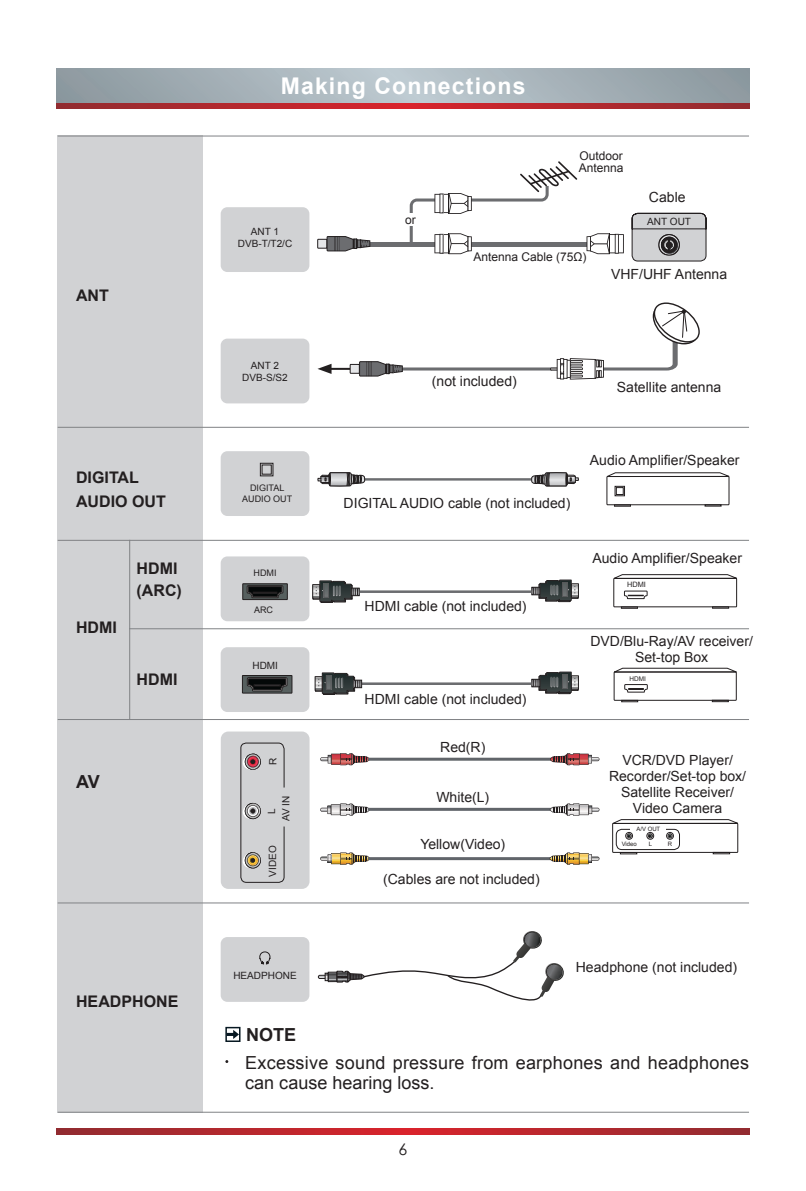
<style>
.page{position:relative;width:806px;height:1191px;background:#fff}
.page>*{position:absolute;margin:0;border:0;box-sizing:border-box;transform-origin:0 0}
.眉头标题{font:700 23px "Arial";letter-spacing:.05em;color:#fff}
.正文9号{font:18px/20px "Arial";letter-spacing:.015em;color:#231f20}
.注意说明{font:700 18px "Arial";color:#231f20}
.正文9号-2{font:700 18px "Arial";color:#231f20}
.正文9号-3{font:700 16px/24px "Arial";color:#231f20}
.t1{font:16px "Century Gothic";color:#231f20}
.t2{font:14px "Arial";color:#231f20}
.t3{font:12px "Arial";color:#231f20}
.二级标题{font:10px "Arial";color:#231f20}
.二级标题-2{font:9px "Arial";color:#231f20}
.二级标题-3{font:7.4px "Arial";color:#231f20}
.二级标题-4{font:6.4px "Arial";color:#231f20}
.t4{font:6px "Arial";color:#231f20}
</style>
<div class="page">
<svg style="left:57px;top:1128px;width:691px;height:6px;background:#b4272e"></svg>
<svg style="left:57px;top:68px;width:691px;height:35px;background:#a4b0b7"></svg>
<svg style="left:57px;top:103px;width:691px;height:6px;background:#b4272e"></svg>
<div style="left:57px;top:135px;width:145px;height:977px;background:#d1d2d4"></div>
<hr style="left:332px;top:242px;width:255px;height:4px;background:#6c6d70">
<svg style="left:586px;top:233px;width:37px;height:21px"></svg>
<svg style="left:409px;top:161px;width:168px;height:93px"></svg>
<div style="left:387px;top:213px;width:46px;height:13px;background:#fff"></div>
<svg style="left:317px;top:236px;width:53px;height:15px"></svg>
<svg style="left:631px;top:212px;width:75px;height:50px;background:#b6b6b8"></svg>
<svg style="left:349px;top:302px;width:351px;height:77px"></svg>
<hr style="left:328px;top:368px;width:22px;height:2px;background:#231f20">
<svg style="left:317px;top:364px;width:14px;height:10px"></svg>
<div style="left:220px;top:207px;width:89px;height:65px;background:#d1d2d4;border-radius:7px"></div>
<div style="left:220px;top:338px;width:89px;height:65px;background:#d1d2d4;border-radius:7px"></div>
<div style="left:606px;top:476px;width:122px;height:29px;border:1px solid #231f20"></div>
<svg style="left:606px;top:472px;width:124px;height:5px"></svg>
<svg style="left:613px;top:504px;width:17px;height:2px"></svg>
<svg style="left:704px;top:504px;width:17px;height:2px"></svg>
<div style="left:614px;top:486px;width:10px;height:10px;border:1px solid #231f20"></div>
<div style="left:615px;top:487px;width:8px;height:8px;border:1px solid #231f20"></div>
<hr style="left:360px;top:478px;width:171px;height:2px;background:#6c6d70">
<svg style="left:317px;top:472px;width:47px;height:14px"></svg>
<svg style="left:531px;top:472px;width:47px;height:14px"></svg>
<div style="left:220px;top:451px;width:89px;height:65px;background:#d1d2d4;border-radius:7px"></div>
<div style="left:260px;top:463px;width:13px;height:13px;border:1px solid #231f20"></div>
<div style="left:261px;top:464px;width:10px;height:11px;border:1px solid #231f20"></div>
<hr style="left:58px;top:427px;width:690px;height:1px;background:#808285">
<hr style="left:58px;top:540px;width:690px;height:1px;background:#808285">
<hr style="left:129px;top:628px;width:619px;height:1px;background:#808285">
<hr style="left:58px;top:719px;width:690px;height:1px;background:#808285">
<hr style="left:58px;top:135px;width:690px;height:1px;background:#808285">
<hr style="left:58px;top:902px;width:690px;height:1px;background:#808285">
<hr style="left:58px;top:1111px;width:690px;height:1px;background:#808285">
<div style="left:220px;top:556px;width:89px;height:65px;background:#d1d2d4;border-radius:7px"></div>
<div style="left:220px;top:647px;width:89px;height:65px;background:#d1d2d4;border-radius:7px"></div>
<hr style="left:355px;top:590px;width:176px;height:3px;background:#6c6d70">
<svg style="left:312px;top:580px;width:47px;height:23px"></svg>
<svg style="left:531px;top:580px;width:47px;height:22px"></svg>
<div style="left:613px;top:578px;width:123px;height:29px;border:1px solid #231f20"></div>
<svg style="left:613px;top:574px;width:124px;height:5px"></svg>
<svg style="left:620px;top:606px;width:17px;height:2px"></svg>
<svg style="left:711px;top:606px;width:17px;height:2px"></svg>
<svg style="left:624px;top:590px;width:23px;height:9px"></svg>
<div style="left:242px;top:583px;width:45px;height:17px;border:1px solid #231f20"></div>
<svg style="left:242px;top:584px;width:45px;height:15px"></svg>
<hr style="left:357px;top:682px;width:174px;height:3px;background:#6c6d70">
<svg style="left:314px;top:672px;width:47px;height:23px"></svg>
<svg style="left:531px;top:672px;width:47px;height:22px"></svg>
<div style="left:613px;top:671px;width:123px;height:29px;border:1px solid #231f20"></div>
<svg style="left:613px;top:667px;width:124px;height:5px"></svg>
<svg style="left:621px;top:700px;width:16px;height:2px"></svg>
<svg style="left:711px;top:700px;width:17px;height:2px"></svg>
<svg style="left:624px;top:684px;width:23px;height:8px"></svg>
<svg style="left:242px;top:675px;width:50px;height:18px"></svg>
<div style="left:253px;top:684px;width:27px;height:2px;border:1px solid #231f20"></div>
<hr style="left:129px;top:540px;width:1px;height:179px;background:#808285">
<div style="left:221px;top:731px;width:88px;height:158px;background:#d1d2d4;border-radius:8px"></div>
<svg style="left:320px;top:753px;width:49px;height:12px"></svg>
<svg style="left:320px;top:803px;width:49px;height:12px"></svg>
<svg style="left:320px;top:852px;width:50px;height:12px"></svg>
<div style="left:612px;top:823px;width:125px;height:29px;border:1px solid #231f20"></div>
<svg style="left:612px;top:819px;width:127px;height:5px"></svg>
<svg style="left:619px;top:852px;width:17px;height:2px"></svg>
<svg style="left:712px;top:852px;width:17px;height:2px"></svg>
<div style="left:615px;top:829px;width:64px;height:21px;border:1px solid #231f20;border-radius:6px"></div>
<div style="left:630px;top:824px;width:35px;height:9px;background:#fff"></div>
<div style="left:665px;top:832px;width:8px;height:7px;border:1px solid #231f20;border-radius:50%"></div>
<svg style="left:667px;top:833px;width:5px;height:5px"></svg>
<div style="left:646px;top:832px;width:7px;height:7px;border:1px solid #231f20;border-radius:50%"></div>
<svg style="left:647px;top:833px;width:5px;height:5px"></svg>
<div style="left:625px;top:832px;width:7px;height:7px;border:1px solid #231f20;border-radius:50%"></div>
<svg style="left:626px;top:833px;width:5px;height:5px"></svg>
<hr style="left:367px;top:808px;width:187px;height:3px;background:#61656a">
<hr style="left:367px;top:757px;width:187px;height:3px;background:#61656a">
<hr style="left:367px;top:857px;width:187px;height:3px;background:#61656a">
<svg style="left:549px;top:753px;width:50px;height:12px"></svg>
<svg style="left:549px;top:803px;width:50px;height:12px"></svg>
<svg style="left:549px;top:852px;width:50px;height:12px"></svg>
<svg style="left:317px;top:931px;width:247px;height:70px"></svg>
<div style="left:220px;top:937px;width:89px;height:64px;background:#d1d2d4;border-radius:7px"></div>
<svg style="left:223px;top:742px;width:82px;height:222px"></svg>
<div style="left:225px;top:1026px;width:15px;height:16px;border:2px solid #071822"></div>
<svg style="left:226px;top:1029px;width:13px;height:10px"></svg>
<p class="正文9号-3" style="left:76px;top:284px;width:34px">ANT</p>
<p class="正文9号-3" style="left:76px;top:466px;width:91px">DIGITAL<br>AUDIO OUT</p>
<p class="正文9号-3" style="left:76px;top:616px;width:42px">HDMI</p>
<p class="正文9号-3" style="left:136px;top:557px;width:42px">HDMI</p>
<p class="正文9号-3" style="left:136px;top:579px;width:47px">(ARC)</p>
<p class="正文9号-3" style="left:136px;top:667px;width:42px">HDMI</p>
<p class="正文9号-2" style="left:76px;top:770px;width:25px">AV</p>
<p class="正文9号-3" style="left:76px;top:989px;width:104px">HEADPHONE</p>
<p class="眉头标题" style="left:280px;top:70px;width:246px">Making Connections</p>
<p class="t3" style="left:579px;top:148px;width:45px">Outdoor</p>
<p class="t3" style="left:578px;top:160px;width:46px">Antenna</p>
<p class="t2" style="left:648px;top:188px;width:38px">Cable</p>
<p class="二级标题" style="left:251px;top:225px;width:30px">ANT 1</p>
<p class="二级标题" style="left:238px;top:237px;width:56px">DVB-T/T2/C</p>
<p class="二级标题" style="left:251px;top:358px;width:30px">ANT 2</p>
<p class="二级标题" style="left:242px;top:370px;width:47px">DVB-S/S2</p>
<p class="二级标题-2" style="left:250px;top:482px;width:36px">DIGITAL</p>
<p class="二级标题-2" style="left:242px;top:493px;width:52px">AUDIO OUT</p>
<p class="二级标题-2" style="left:253px;top:566px;width:24px">HDMI</p>
<p class="二级标题-2" style="left:254px;top:603px;width:20px">ARC</p>
<p class="二级标题" style="left:252px;top:659px;width:27px">HDMI</p>
<p class="二级标题" style="left:266px;top:765px;width:9px;rotate:-90deg">R</p>
<p class="二级标题" style="left:279px;top:821px;width:27px;rotate:-90deg">AV IN</p>
<p class="二级标题" style="left:265px;top:814px;width:7px;rotate:-90deg">L</p>
<p class="二级标题" style="left:266px;top:876px;width:33px;rotate:-90deg">VIDEO</p>
<p class="二级标题" style="left:233px;top:968px;width:65px">HEADPHONE</p>
<p class="t3" style="left:405px;top:212px;width:12px">or</p>
<p class="二级标题" style="left:647px;top:215px;width:45px">ANT OUT</p>
<p class="t3" style="left:473px;top:249px;width:115px">Antenna Cable (75Ω)</p>
<p class="t2" style="left:610px;top:265px;width:117px">VHF/UHF Antenna</p>
<p class="t2" style="left:431px;top:372px;width:86px">(not included)</p>
<p class="t2" style="left:616px;top:377px;width:106px">Satellite antenna</p>
<p class="t2" style="left:343px;top:494px;width:228px">DIGITAL AUDIO cable (not included)</p>
<p class="t2" style="left:364px;top:597px;width:163px">HDMI cable (not included)</p>
<p class="t2" style="left:364px;top:690px;width:163px">HDMI cable (not included)</p>
<p class="t2" style="left:440px;top:737px;width:47px">Red(R)</p>
<p class="t2" style="left:436px;top:787px;width:54px">White(L)</p>
<p class="t2" style="left:420px;top:834px;width:86px">Yellow(Video)</p>
<p class="t2" style="left:383px;top:869px;width:158px">(Cables are not included)</p>
<p class="t2" style="left:589px;top:451px;width:151px">Audio Amplifier/Speaker</p>
<p class="t2" style="left:592px;top:549px;width:151px">Audio Amplifier/Speaker</p>
<p class="二级标题-3" style="left:626px;top:579px;width:20px">HDMI</p>
<p class="t2" style="left:590px;top:631px;width:164px">DVD/Blu-Ray/AV receiver/</p>
<p class="t2" style="left:634px;top:647px;width:75px">Set-top Box</p>
<p class="二级标题-4" style="left:629px;top:674px;width:18px">HDMI</p>
<p class="t2" style="left:622px;top:750px;width:112px">VCR/DVD Player/</p>
<p class="t2" style="left:608px;top:766px;width:138px">Recorder/Set-top box/</p>
<p class="t2" style="left:620px;top:782px;width:114px">Satellite Receiver/</p>
<p class="t2" style="left:632px;top:798px;width:91px">Video Camera</p>
<p class="t4" style="left:621px;top:839px;width:17px">Video</p>
<p class="t4" style="left:648px;top:840px;width:5px">L</p>
<p class="t4" style="left:636px;top:825px;width:25px">A/V OUT</p>
<p class="t4" style="left:667px;top:840px;width:6px">R</p>
<p class="t2" style="left:575px;top:958px;width:163px">Headphone (not included)</p>
<p class="注意说明" style="left:246px;top:1022px;width:52px">NOTE</p>
<p class="正文9号" style="left:245px;top:1052px;width:505px">Excessive sound pressure from earphones and headphones can cause hearing loss.</p>
<p class="t1" style="left:398px;top:1137px;width:10px">6</p>
</div>
